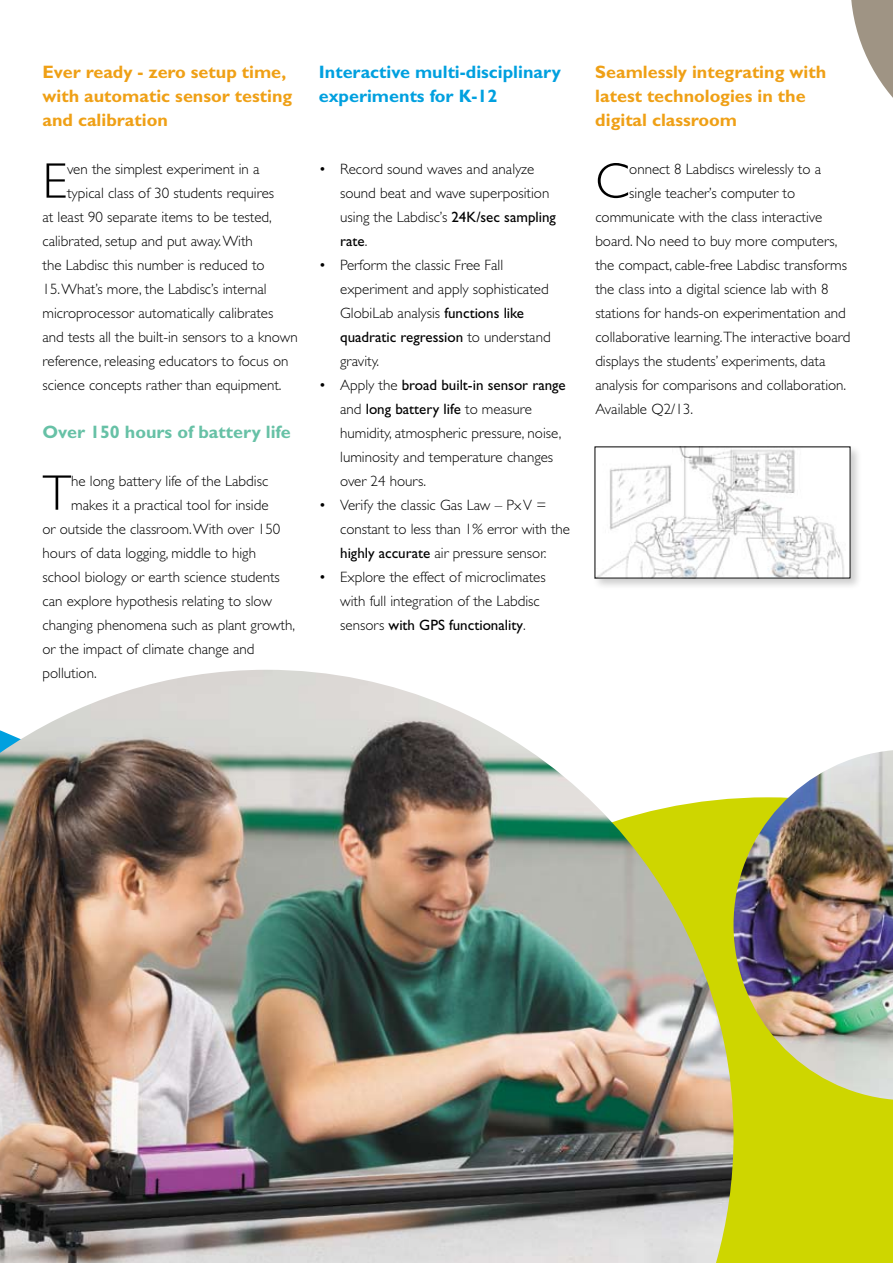
<style>
.page{position:relative;width:893px;height:1263px;background:#fff}
.page>*{position:absolute;margin:0;border:0;box-sizing:border-box;transform-origin:0 0}
.t1{font:300 50.25px "Gill Sans";color:#000}
.t2{font:700 18px/24px "Gill Sans";color:#efa016}
.t3{font:700 18px/24px "Gill Sans";color:#00a0df}
.t4{font:700 18px "Gill Sans";color:#67c1a6}
.t5{font:300 15px/24px "Gill Sans";color:#000}
.s1{font-weight:400}
</style>
<div class="page">
<div style="left:733px;top:1099px;width:159px;height:164px;background:#ced600"></div>
<img style="left:0;top:670px;width:733px;height:593px">
<svg style="left:892px;top:1099px;width:1px;height:164px"></svg>
<svg style="left:851px;top:0;width:42px;height:98px"></svg>
<img style="left:733px;top:750px;width:160px;height:349px">
<div style="left:592px;top:444px;width:271px;height:147px;background:#000;opacity:.2"></div>
<img style="left:597px;top:448px;width:251px;height:128px">
<p class="t2" style="left:43px;top:59px;width:251px">Ever ready - zero setup time, with automatic sensor testing and calibration</p>
<h1 class="t1" style="left:43px;top:153px;width:26px">E</h1>
<p class="t5" style="left:67px;top:157px;width:194px">ven the simplest experiment in a</p>
<p class="t5" style="left:67px;top:181px;width:209px">typical class of 30 students requires</p>
<p class="t5" style="left:43px;top:205px;width:231px">at least 90 separate items to be tested,</p>
<p class="t5" style="left:43px;top:229px;width:212px">calibrated, setup and put away. With</p>
<p class="t5" style="left:43px;top:253px;width:224px">the Labdisc this number is reduced to</p>
<p class="t5" style="left:43px;top:277px;width:257px">15. What’s more, the Labdisc’s internal microprocessor automatically calibrates and tests all the built-in sensors to a known reference, releasing educators to focus on science concepts rather than equipment.</p>
<p class="t4" style="left:43px;top:421px;width:250px">Over 150 hours of battery life</p>
<h1 class="t1" style="left:43px;top:465px;width:30px">T</h1>
<p class="t5" style="left:71px;top:469px;width:198px">he long battery life of the Labdisc</p>
<p class="t5" style="left:71px;top:493px;width:199px">makes it a practical tool for inside</p>
<p class="t5" style="left:43px;top:517px;width:239px">or outside the classroom. With over 150</p>
<p class="t5" style="left:43px;top:541px;width:215px">hours of data logging, middle to high</p>
<p class="t5" style="left:43px;top:565px;width:239px">school biology or earth science students</p>
<p class="t5" style="left:43px;top:589px;width:231px">can explore hypothesis relating to slow</p>
<p class="t5" style="left:43px;top:613px;width:254px">changing phenomena such as plant growth,</p>
<p class="t5" style="left:43px;top:637px;width:214px">or the impact of climate change and</p>
<p class="t5" style="left:43px;top:661px;width:56px">pollution.</p>
<p class="t3" style="left:319px;top:59px;width:243px">Interactive multi-disciplinary experiments for K-12</p>
<p class="t5" style="left:340px;top:157px;width:217px;text-indent:-21px">• Record sound waves and analyze sound beat and wave superposition using the Labdisc’s <span class="s1">24K/sec sampling rate</span>.</p>
<p class="t5" style="left:340px;top:253px;width:212px;text-indent:-21px">• Perform the classic Free Fall experiment and apply sophisticated<br>GlobiLab analysis <span class="s1">functions like quadratic regression</span> to understand gravity.</p>
<p class="t5" style="left:340px;top:373px;width:227px;text-indent:-21px">• Apply the <span class="s1">broad built-in sensor range </span>and <span class="s1">long battery life</span> to measure humidity, atmospheric pressure, noise, luminosity and temperature changes over 24 hours.</p>
<p class="t5" style="left:340px;top:493px;width:231px;text-indent:-21px">• Verify the classic Gas Law – PxV = constant to less than 1% error with the <span class="s1">highly accurate</span> air pressure sensor.</p>
<p class="t5" style="left:340px;top:565px;width:207px;text-indent:-21px">• Explore the effect of microclimates with full integration of the Labdisc sensors <span class="s1">with GPS functionality</span>.</p>
<p class="t2" style="left:595px;top:59px;width:232px">Seamlessly integrating with latest technologies in the digital classroom</p>
<h1 class="t1" style="left:595px;top:153px;width:35px">C</h1>
<p class="t5" style="left:629px;top:157px;width:193px">onnect 8 Labdiscs wirelessly to a</p>
<p class="t5" style="left:629px;top:181px;width:167px">single teacher’s computer to</p>
<p class="t5" style="left:595px;top:205px;width:228px">communicate with the class interactive</p>
<p class="t5" style="left:595px;top:229px;width:244px">board. No need to buy more computers,</p>
<p class="t5" style="left:595px;top:253px;width:253px">the compact, cable-free Labdisc transforms</p>
<p class="t5" style="left:595px;top:277px;width:235px">the class into a digital science lab with 8</p>
<p class="t5" style="left:595px;top:301px;width:252px">stations for hands-on experimentation and</p>
<p class="t5" style="left:595px;top:325px;width:257px">collaborative learning.The interactive board</p>
<p class="t5" style="left:595px;top:349px;width:232px">displays the students’ experiments, data</p>
<p class="t5" style="left:595px;top:373px;width:252px">analysis for comparisons and collaboration.</p>
<p class="t5" style="left:595px;top:397px;width:99px">Available Q2/13.</p>
</div>
